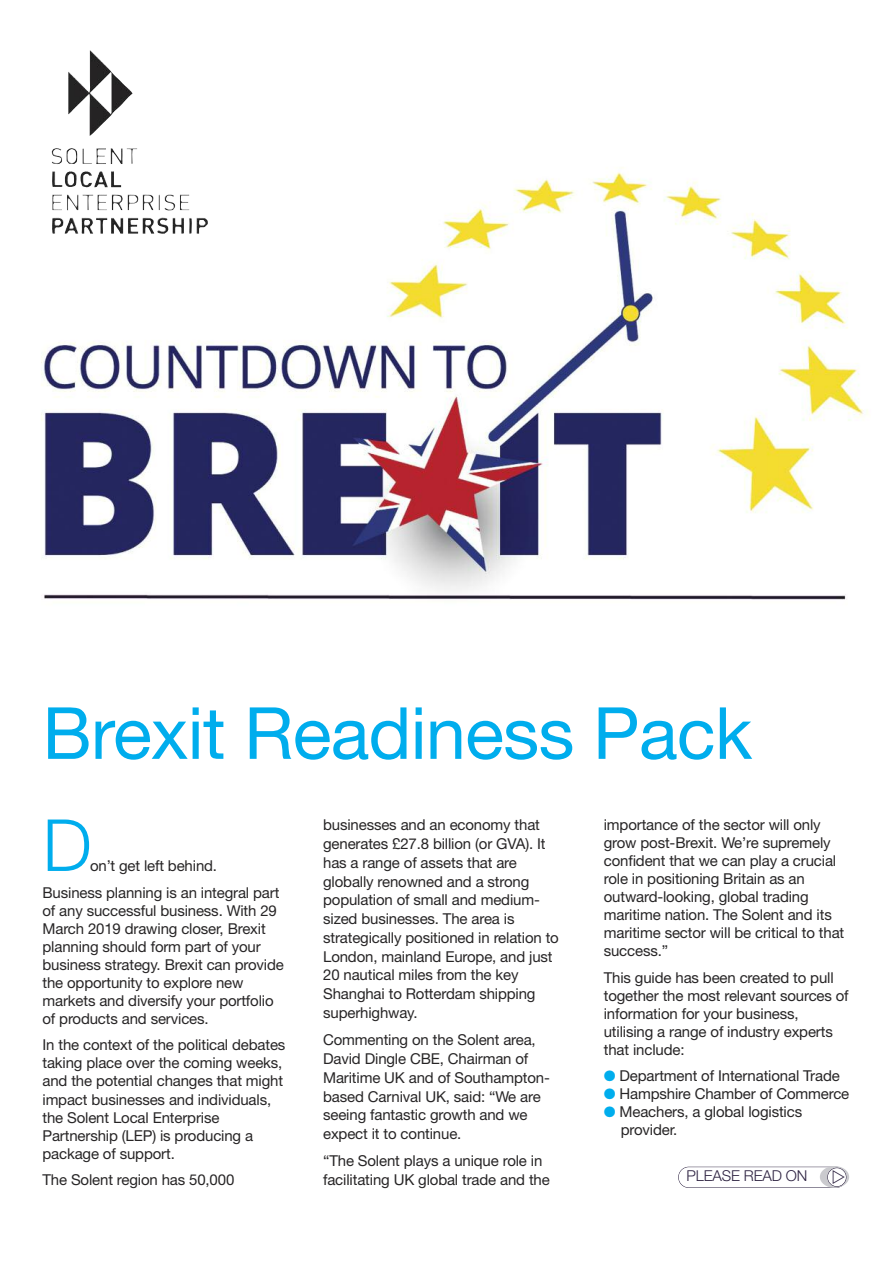
<style>
.page{position:relative;width:893px;height:1263px;background:#fff}
.page>*{position:absolute;margin:0;border:0;box-sizing:border-box;transform-origin:0 0}
.t1{font:72px "Helvetica Neue LT Std";letter-spacing:-.01em;color:#00aded}
.t2{font:300 72px "Helvetica Neue LT Std";color:#00aded}
.t3{font:15px/18px "Helvetica Neue LT Std";letter-spacing:-.01em;color:#272526}
.t4{font:300 15px "Helvetica Neue LT Std";letter-spacing:-.01em;color:#2d2241}
.s1{color:#00aded}
</style>
<div class="page">
<div style="left:678px;top:1167px;width:168px;height:21px;border:1px solid #2d2241;border-radius:11px"></div>
<svg style="left:820px;top:1166px;width:29px;height:22px"></svg>
<div style="left:828px;top:1168px;width:18px;height:18px;background:#fff;border-radius:50%"></div>
<div style="left:827px;top:1167px;width:19px;height:20px;border:1px solid #2d2241;border-radius:50%"></div>
<img style="left:41px;top:167px;width:827px;height:433px">
<img style="left:51px;top:50px;width:86px;height:160px">
<svg style="left:842px;top:1170px;width:3px;height:14px"></svg>
<h1 class="t1" style="left:43px;top:707px;width:711px">Brexit Readiness Pack</h1>
<h1 class="t2" style="left:43px;top:819px;width:51px">D</h1>
<p class="t3" style="left:43px;top:854px;width:238px;line-height:26.5px;text-indent:48px">on’t get left behind.<br>Business planning is an integral part</p>
<p class="t3" style="left:43px;top:903px;width:243px">of any successful business. With 29<br>March 2019 drawing closer, Brexit planning should form part of your business strategy. Brexit can provide the opportunity to explore new markets and diversify your portfolio of products and services.</p>
<p class="t3" style="left:42px;top:1037px;width:244px">In the context of the political debates taking place over the coming weeks, and the potential changes that might impact businesses and individuals, the Solent Local Enterprise<br>Partnership (LEP) is producing a package of support.</p>
<p class="t3" style="left:42px;top:1172px;width:193px">The Solent region has 50,000</p>
<p class="t3" style="left:323px;top:817px;width:237px;line-height:18.8px">businesses and an economy that generates £27.8 billion (or GVA). It has a range of assets that are globally renowned and a strong population of small and medium&shy;sized businesses. The area is strategically positioned in relation to<br>London, mainland Europe, and just<br>20 nautical miles from the key<br>Shanghai to Rotterdam shipping superhighway.</p>
<p class="t3" style="left:323px;top:1032px;width:228px;line-height:18.8px">Commenting on the Solent area,<br>David Dingle CBE, Chairman of<br>Maritime UK and of Southampton&shy;based Carnival UK, said: “We are seeing fantastic growth and we expect it to continue.</p>
<p class="t3" style="left:323px;top:1153px;width:228px;line-height:18.8px">“The Solent plays a unique role in facilitating UK global trade and the</p>
<p class="t3" style="left:604px;top:817px;width:242px">importance of the sector will only grow post-Brexit. We’re supremely confident that we can play a crucial role in positioning Britain as an outward-looking, global trading maritime nation. The Solent and its maritime sector will be critical to that success.”</p>
<p class="t3" style="left:604px;top:970px;width:246px">This guide has been created to pull together the most relevant sources of information for your business, utilising a range of industry experts that include:</p>
<p class="t3" style="left:604px;top:1068px;width:237px"><span class="s1">●</span> Department of International Trade</p>
<p class="t3" style="left:604px;top:1086px;width:247px"><span class="s1">●</span> Hampshire Chamber of Commerce</p>
<p class="t3" style="left:621px;top:1104px;width:183px;text-indent:-17px"><span class="s1">●</span> Meachers, a global logistics provider.</p>
<p class="t4" style="left:686px;top:1170px;width:122px">PLEASE READ ON</p>
</div>
